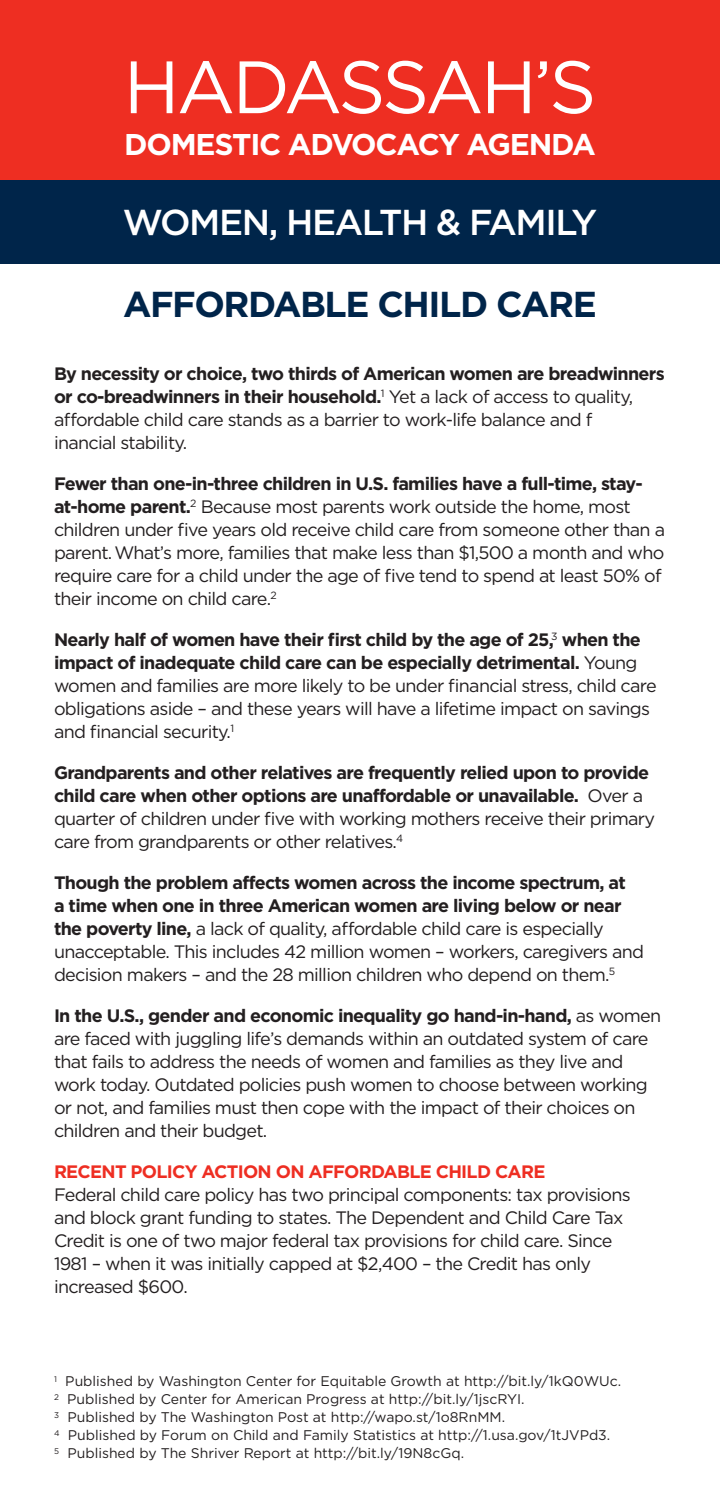
<style>
.page{position:relative;width:720px;height:1512px;background:#fff}
.page>*{position:absolute;margin:0;border:0;box-sizing:border-box;transform-origin:0 0}
.t1{font:74px "Gotham";letter-spacing:-.05em;color:#fff}
.t2{font:500 36px "Gotham";letter-spacing:-.04em;color:#fff}
.t3{font:700 36px "Gotham";letter-spacing:-.04em;color:#00254a}
.t4{font:700 30px "Gotham";letter-spacing:-.04em;color:#fff}
.t5{font:18px/23px "Gotham";letter-spacing:-.04em;color:#231f20}
.t6{font:700 18px/23px "Gotham";letter-spacing:-.04em;color:#231f20}
.t7{font:700 18px "Gotham";letter-spacing:-.04em;color:#ee2e22}
.t8{font:14px "Gotham";color:#231f20}
.s1{font-weight:700}
.s2{font-weight:400}
</style>
<div class="page">
<div style="left:0;top:0;width:720px;height:200px;background:#ee2e22"></div>
<div style="left:0;top:180px;width:720px;height:84px;background:#00254a"></div>
<h1 class="t1" style="left:123px;top:40px;width:475px">HADASSAH’S</h1>
<h3 class="t4" style="left:124px;top:126px;width:473px">DOMESTIC ADVOCACY AGENDA</h3>
<h2 class="t2" style="left:123px;top:199px;width:476px">WOMEN, HEALTH &amp; FAMILY</h2>
<p class="t3" style="left:123px;top:282px;width:475px">AFFORDABLE CHILD CARE</p>
<p class="t5" style="left:54px;top:362px;width:612px"><span class="s1">By necessity or choice, two thirds of American women are breadwinners or co-breadwinners in their household.</span><sup>1</sup> Yet a lack of access to quality, affordable child care stands as a barrier to work-life balance and f<br>inancial stability.</p>
<p class="t5" style="left:54px;top:472px;width:613px"><span class="s1">Fewer than one-in-three children in U.S. families have a full-time, stay&shy;at-home parent.</span><sup>2</sup> Because most parents work outside the home, most children under five years old receive child care from someone other than a parent.What’s more, families that make less than $1,500 a month and who require care for a child under the age of five tend to spend at least 50% of their income on child care.<sup>2</sup></p>
<p class="t5" style="left:54px;top:628px;width:604px"><span class="s1">Nearly half of women have their first child by the age of 25,</span><sup>3</sup> <span class="s1">when the impact of inadequate child care can be especially detrimental.</span> Young women and families are more likely to be under financial stress, child care obligations aside – and these years will have a lifetime impact on savings and financial security.<sup>1</sup></p>
<p class="t6" style="left:54px;top:761px;width:603px">Grandparents and other relatives are frequently relied upon to provide child care when other options are unaffordable or unavailable. <span class="s2">Over a quarter of children under five with working mothers receive their primary care from grandparents or other relatives.</span><sup>4</sup></p>
<p class="t5" style="left:54px;top:871px;width:592px"><span class="s1">Though the problem affects women across the income spectrum, at<br>a time when one in three American women are living below or near the poverty line,</span> a lack of quality, affordable child care is especially unacceptable. This includes 42 million women – workers, caregivers and decision makers – and the 28 million children who depend on them.<sup>5</sup></p>
<p class="t5" style="left:54px;top:1004px;width:609px"><span class="s1">In the U.S., gender and economic inequality go hand-in-hand,</span> as women are faced with juggling life’s demands within an outdated system of care that fails to address the needs of women and families as they live and work today. Outdated policies push women to choose between working or not, and families must then cope with the impact of their choices on children and their budget.</p>
<p class="t7" style="left:54px;top:1161px;width:493px">RECENT POLICY ACTION ON AFFORDABLE CHILD CARE</p>
<p class="t5" style="left:54px;top:1183px;width:578px">Federal child care policy has two principal components: tax provisions and block grant funding to states. The Dependent and Child Care Tax Credit is one of two major federal tax provisions for child care. Since 1981 – when it was initially capped at $2,400 – the Credit has only increased $600.</p>
<p class="t8" style="left:54px;top:1372px;width:569px"><sup>1</sup> Published by Washington Center for Equitable Growth at http://bit.ly/1kQ0WUc.</p>
<p class="t8" style="left:54px;top:1390px;width:472px"><sup>2</sup> Published by Center for American Progress at http://bit.ly/1jscRYI.</p>
<p class="t8" style="left:54px;top:1408px;width:453px"><sup>3</sup> Published by The Washington Post at http://wapo.st/1o8RnMM.</p>
<p class="t8" style="left:54px;top:1426px;width:558px"><sup>4</sup> Published by Forum on Child and Family Statistics at http://1.usa.gov/1tJVPd3.</p>
<p class="t8" style="left:54px;top:1444px;width:412px"><sup>5</sup> Published by The Shriver Report at http://bit.ly/19N8cGq.</p>
</div>
